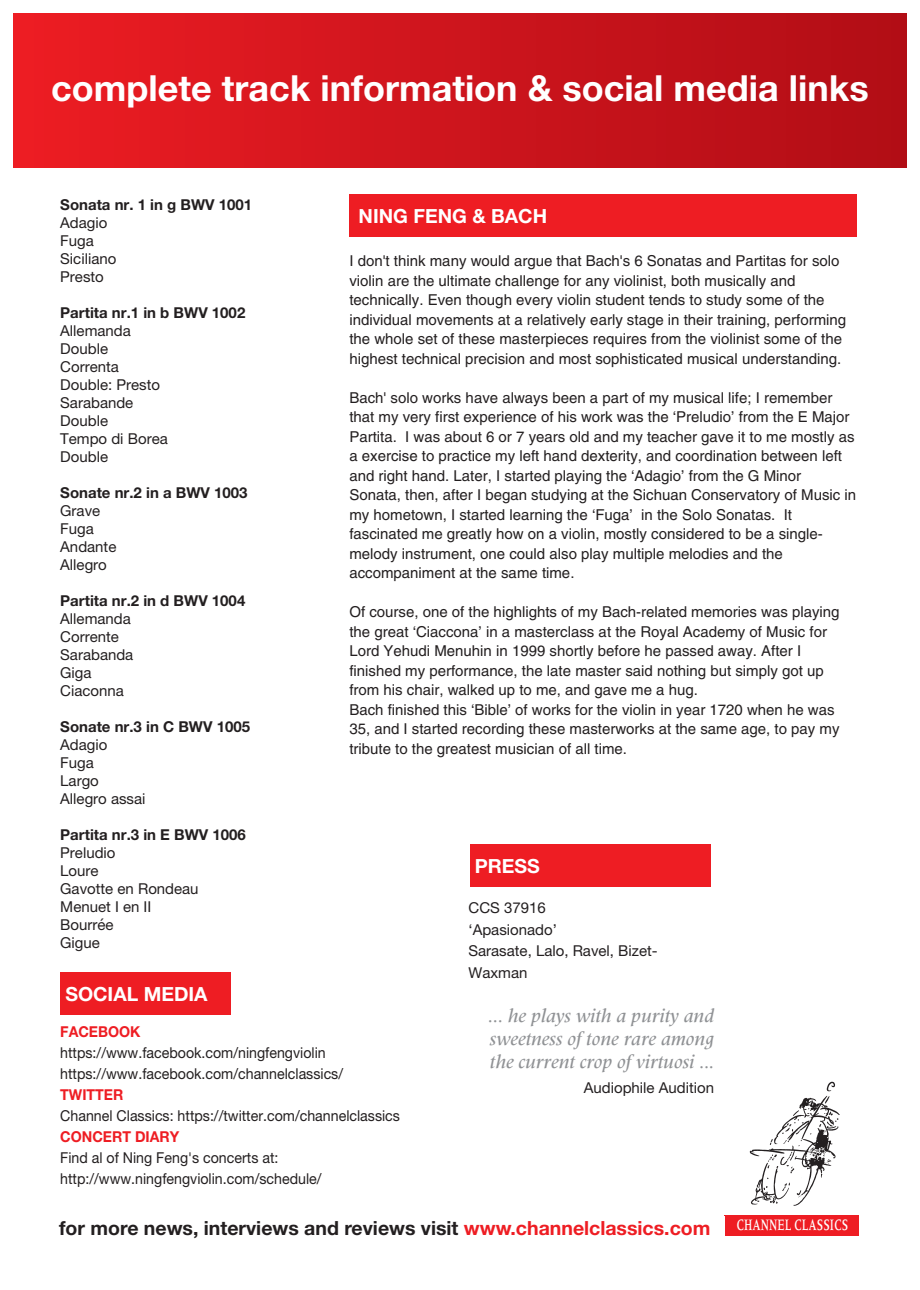
<style>
.page{position:relative;width:920px;height:1290px;background:#fff}
.page>*{position:absolute;margin:0;border:0;box-sizing:border-box;transform-origin:0 0}
.t1{font:700 36px "Helvetica Neue";color:#fff}
.t2{font:italic 500 19.5px/23.4px "Meridien LT Std";color:#8f9194;text-align:justify}
.t3{font:700 19.5px "Helvetica Neue";color:#231f20}
.t4{font:700 19.5px "Helvetica Neue";color:#fff}
.t5{font:500 16.5px "Meridien LT Std";color:#fff;scale:.65 1}
.t6{font:15px/19.5px "Helvetica LT Std";color:#231f20}
.t7{font:15px/18px "Helvetica Neue";color:#231f20}
.t8{font:15px/21px "Helvetica Neue";color:#231f20;scale:.95 1}
.t9{font:700 15px "Helvetica Neue";color:#231f20}
.t10{font:700 15px "Helvetica Neue";color:#ee1d23;scale:.95 1}
.s1{color:#ee1d23}
</style>
<div class="page">
<div style="left:14px;top:14px;width:892px;height:153px;background:linear-gradient(to right,#ec1d23,#b10d16)"></div>
<div style="left:61px;top:972px;width:170px;height:43px;background:#ee1d23"></div>
<div style="left:724px;top:1215px;width:134px;height:21px;background:#ee1d23"></div>
<div style="left:59px;top:1216px;width:666px;height:24px;background:#fff"></div>
<img style="left:749px;top:1081px;width:91px;height:125px">
<div style="left:470px;top:844px;width:241px;height:43px;background:#ee1d23"></div>
<div style="left:349px;top:194px;width:507px;height:42px;background:#ee1d23"></div>
<h1 class="t1" style="left:51px;top:60px;width:819px">complete track information &amp; social media links</h1>
<p class="t9" style="left:60px;top:193px;width:194px">Sonata nr. 1 in g BWV 1001</p>
<p class="t7" style="left:60px;top:214px;width:58px">Adagio<br>Fuga<br>Siciliano<br>Presto</p>
<p class="t9" style="left:60px;top:301px;width:187px">Partita nr.1 in b BWV 1002</p>
<p class="t7" style="left:60px;top:322px;width:109px">Allemanda<br>Double<br>Correnta<br>Double: Presto<br>Sarabande<br>Double<br>Tempo di Borea<br>Double</p>
<p class="t9" style="left:60px;top:481px;width:189px">Sonate nr.2 in a BWV 1003</p>
<p class="t7" style="left:60px;top:502px;width:58px">Grave<br>Fuga<br>Andante<br>Allegro</p>
<p class="t9" style="left:60px;top:589px;width:187px">Partita nr.2 in d BWV 1004</p>
<p class="t7" style="left:60px;top:610px;width:75px">Allemanda<br>Corrente<br>Sarabanda<br>Giga<br>Ciaconna</p>
<p class="t9" style="left:60px;top:715px;width:191px">Sonate nr.3 in C BWV 1005</p>
<p class="t7" style="left:60px;top:736px;width:87px">Adagio<br>Fuga<br>Largo<br>Allegro assai</p>
<p class="t9" style="left:60px;top:823px;width:187px">Partita nr.3 in E BWV 1006</p>
<p class="t7" style="left:60px;top:844px;width:140px">Preludio<br>Loure<br>Gavotte en Rondeau<br>Menuet I en II<br>Bourrée<br>Gigue</p>
<h2 class="t4" style="left:359px;top:200px;width:190px">NING FENG &amp; BACH</h2>
<p class="t6" style="left:349px;top:253px;width:498px">I don't think many would argue that Bach's 6 Sonatas and Partitas for solo violin are the ultimate challenge for any violinist, both musically and technically. Even though every violin student tends to study some of the individual movements at a relatively early stage in their training, performing the whole set of these masterpieces requires from the violinist some of the highest technical precision and most sophisticated musical understanding.</p>
<p class="t6" style="left:349px;top:389px;width:508px">Bach' solo works have always been a part of my musical life; I remember that my very first experience of his work was the ‘Preludio’ from the E Major Partita. I was about 6 or 7 years old and my teacher gave it to me mostly as a exercise to practice my left hand dexterity, and coordination between left and right hand. Later, I started playing the ‘Adagio’ from the G Minor Sonata, then, after I began studying at the Sichuan Conservatory of Music in my hometown, I started learning the ‘Fuga’ in the Solo Sonatas. It fascinated me greatly how on a violin, mostly considered to be a single&shy;melody instrument, one could also play multiple melodies and the accompaniment at the same time.</p>
<p class="t6" style="left:349px;top:604px;width:492px">Of course, one of the highlights of my Bach-related memories was playing the great ‘Ciaccona’ in a masterclass at the Royal Academy of Music for Lord Yehudi Menuhin in 1999 shortly before he passed away. After I finished my performance, the late master said nothing but simply got up from his chair, walked up to me, and gave me a hug.<br>Bach finished this ‘Bible’ of works for the violin in year 1720 when he was 35, and I started recording these masterworks at the same age, to pay my tribute to the greatest musician of all time.</p>
<h2 class="t4" style="left:475px;top:851px;width:67px">PRESS</h2>
<p class="t7" style="left:468px;top:898px;width:191px;line-height:21.5px">CCS 37916<br>‘Apasionado’<br>Sarasate, Lalo, Ravel, Bizet-<br>Waxman</p>
<h2 class="t2" style="left:488px;top:1005px;width:227px">... he plays with a purity and sweetness of tone rare among the current crop of virtuosi ...</h2>
<p class="t7" style="left:584px;top:1079px;width:132px">Audiophile Audition</p>
<h2 class="t4" style="left:65px;top:978px;width:144px">SOCIAL MEDIA</h2>
<p class="t10" style="left:60px;top:1020px;width:86px">FACEBOOK</p>
<p class="t8" style="left:60px;top:1043px;width:299px">https://www.facebook.com/ningfengviolin https://www.facebook.com/channelclassics/</p>
<p class="t10" style="left:60px;top:1083px;width:68px">TWITTER</p>
<p class="t8" style="left:60px;top:1106px;width:359px">Channel Classics: https://twitter.com/channelclassics</p>
<p class="t10" style="left:60px;top:1125px;width:127px">CONCERT DIARY</p>
<p class="t8" style="left:60px;top:1148px;width:277px">Find al of Ning Feng's concerts at: http://www.ningfengviolin.com/schedule/</p>
<h2 class="t3" style="left:59px;top:1213px;width:653px">for more news, interviews and reviews visit <span class="s1">www.channelclassics.com</span></h2>
<p class="t5" style="left:736px;top:1219px;width:174px">CHANNEL CLASSICS</p>
</div>
